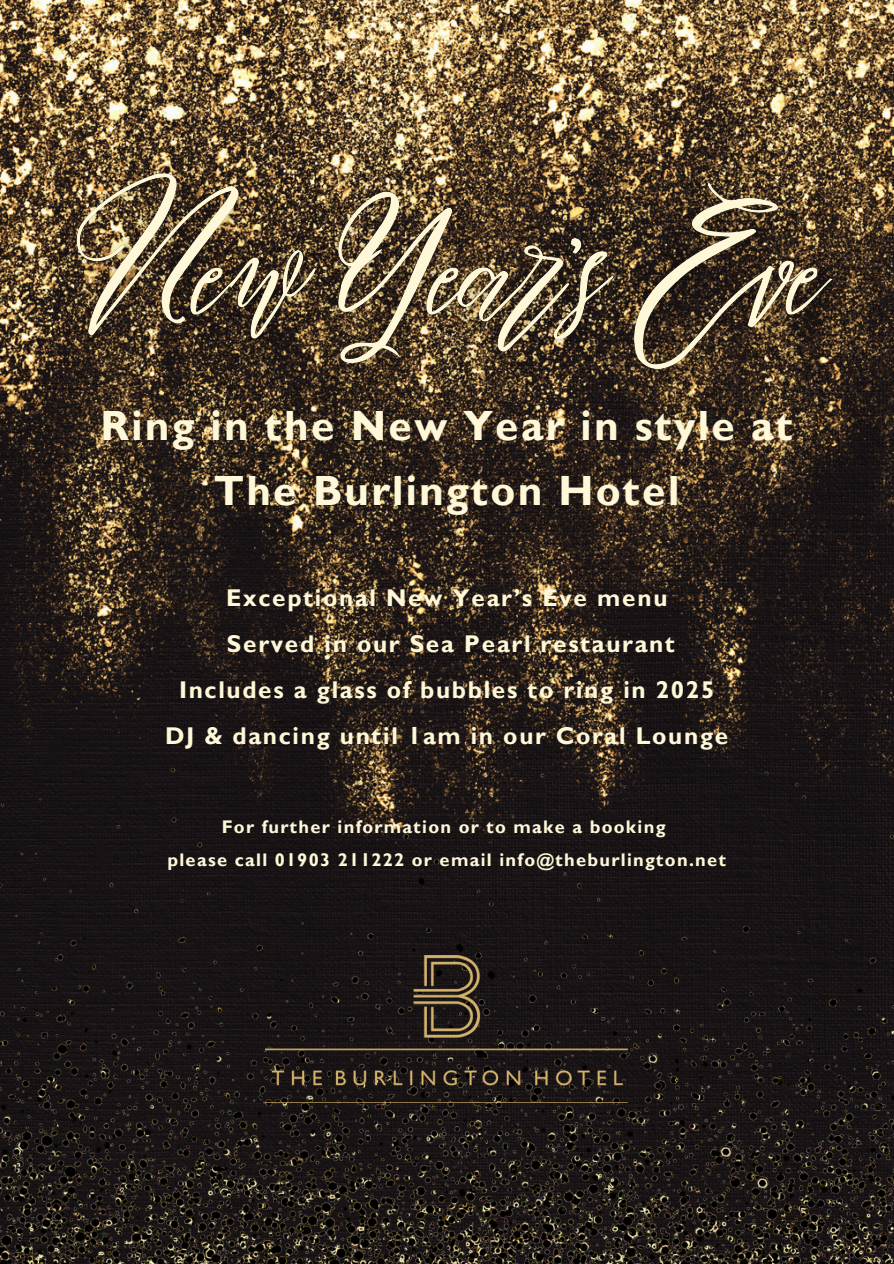
<style>
.page{position:relative;width:894px;height:1264px;background:#fff}
.page>*{position:absolute;margin:0;border:0;box-sizing:border-box;transform-origin:0 0}
.t1{font:700 42.15px/65.2px "Gill Sans MT Std";letter-spacing:.05em;color:#fef8d8;text-align:center}
.t2{font:700 24.3px/46.2px "Gill Sans MT Std";letter-spacing:.07em;color:#fef8d8;text-align:center}
.t3{font:700 18.3px "Gill Sans MT Std";letter-spacing:.07em;color:#fef8d8}
</style>
<div class="page">
<img style="left:0;top:0;width:893px;height:677px">
<img style="left:0;top:677px;width:893px;height:586px">
<img style="left:265px;top:955px;width:362px;height:147px">
<img style="left:43px;top:144px;width:822px;height:262px">
<p class="t1" style="left:100px;top:399px;width:693px">Ring in the New Year in style at<br>The Burlington Hotel</p>
<h3 class="t2" style="left:179px;top:578px;width:536px">Exceptional New Year’s Eve menu<br>Served in our Sea Pearl restaurant<br>Includes a glass of bubbles to ring in 2025</h3>
<p class="t2" style="left:165px;top:716px;width:564px">DJ &amp; dancing until 1am in our Coral Lounge</p>
<p class="t3" style="left:222px;top:820px;width:445px">For further information or to make a booking</p>
<p class="t3" style="left:167px;top:853px;width:560px">please call 01903 211222 or email info@theburlington.net</p>
</div>
